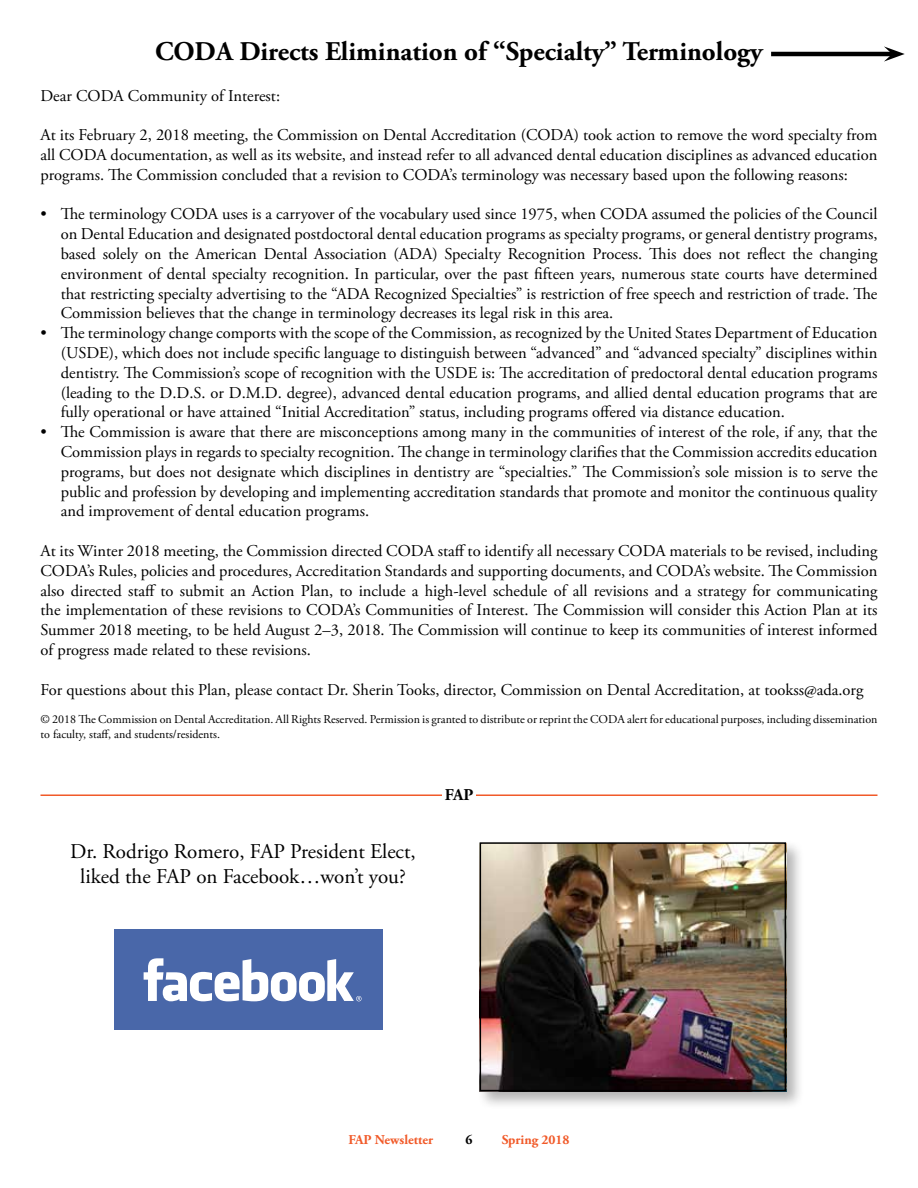
<style>
.page{position:relative;width:918px;height:1188px;background:#fff}
.page>*{position:absolute;margin:0;border:0;box-sizing:border-box;transform-origin:0 0}
.t1{font:700 27px "Adobe Garamond Pro";color:#000}
.t2{font:21px/25.2px "Adobe Garamond Pro";color:#000;text-align:center}
.t3{font:16.5px/19.8px "Adobe Garamond Pro";color:#000;text-align:justify}
.t4{font:700 16.5px "Adobe Garamond Pro";color:#000}
.t5{font:700 13.5px "Adobe Garamond Pro";color:#f15a29}
.t6{font:700 13.5px "Adobe Garamond Pro";color:#000}
.t7{font:12px/14.4px "Adobe Garamond Pro";color:#000}
</style>
<div class="page">
<hr style="left:40px;top:794px;width:838px;height:2px;background:#f15a29">
<div style="left:442px;top:788px;width:34px;height:15px;background:#fff"></div>
<hr style="left:771px;top:52px;width:121px;height:4px;background:#000">
<svg style="left:884px;top:46px;width:21px;height:16px"></svg>
<div style="left:477px;top:839px;width:327px;height:270px;background:#000;opacity:.3"></div>
<img style="left:483px;top:845px;width:300px;height:243px">
<div style="left:480px;top:842px;width:306px;height:249px;border:2px solid #000"></div>
<div style="left:115px;top:929px;width:268px;height:101px;background:#4967a9"></div>
<svg style="left:144px;top:958px;width:218px;height:43px"></svg>
<h1 class="t1" style="left:155px;top:36px;width:611px">CODA Directs Elimination of “Specialty” Terminology</h1>
<p class="t3" style="left:40px;top:86px;width:241px">Dear CODA Community of Interest:</p>
<p class="t3" style="left:40px;top:126px;width:839px">At its February 2, 2018 meeting, the Commission on Dental Accreditation (CODA) took action to remove the word specialty from all CODA documentation, as well as its website, and instead refer to all advanced dental education disciplines as advanced education programs. The Commission concluded that a revision to CODA’s terminology was necessary based upon the following reasons:</p>
<p class="t3" style="left:61px;top:205px;width:818px;text-indent:-20px">• The terminology CODA uses is a carryover of the vocabulary used since 1975, when CODA assumed the policies of the Council on Dental Education and designated postdoctoral dental education programs as specialty programs, or general dentistry programs, based solely on the American Dental Association (ADA) Specialty Recognition Process. This does not reflect the changing environment of dental specialty recognition. In particular, over the past fifteen years, numerous state courts have determined that restricting specialty advertising to the “ADA Recognized Specialties” is restriction of free speech and restriction of trade. The Commission believes that the change in terminology decreases its legal risk in this area.</p>
<p class="t3" style="left:61px;top:324px;width:818px;text-indent:-20px">• The terminology change comports with the scope of the Commission, as recognized by the United States Department of Education (USDE), which does not include specific language to distinguish between “advanced” and “advanced specialty” disciplines within dentistry. The Commission’s scope of recognition with the USDE is: The accreditation of predoctoral dental education programs (leading to the D.D.S. or D.M.D. degree), advanced dental education programs, and allied dental education programs that are fully operational or have attained “Initial Accreditation” status, including programs offered via distance education.</p>
<p class="t3" style="left:61px;top:423px;width:818px;text-indent:-20px">• The Commission is aware that there are misconceptions among many in the communities of interest of the role, if any, that the Commission plays in regards to specialty recognition. The change in terminology clarifies that the Commission accredits education programs, but does not designate which disciplines in dentistry are “specialties.” The Commission’s sole mission is to serve the public and profession by developing and implementing accreditation standards that promote and monitor the continuous quality and improvement of dental education programs.</p>
<p class="t3" style="left:40px;top:541px;width:839px">At its Winter 2018 meeting, the Commission directed CODA staff to identify all necessary CODA materials to be revised, including CODA’s Rules, policies and procedures, Accreditation Standards and supporting documents, and CODA’s website. The Commission also directed staff to submit an Action Plan, to include a high-level schedule of all revisions and a strategy for communicating the implementation of these revisions to CODA’s Communities of Interest. The Commission will consider this Action Plan at its Summer 2018 meeting, to be held August 2–3, 2018. The Commission will continue to keep its communities of interest informed of progress made related to these revisions.</p>
<p class="t3" style="left:40px;top:680px;width:824px">For questions about this Plan, please contact Dr. Sherin Tooks, director, Commission on Dental Accreditation, at tookss@ada.org</p>
<p class="t7" style="left:40px;top:713px;width:839px">© 2018 The Commission on Dental Accreditation. All Rights Reserved. Permission is granted to distribute or reprint the CODA alert for educational purposes, including dissemination to faculty, staff, and students/residents.</p>
<p class="t2" style="left:70px;top:839px;width:347px">Dr. Rodrigo Romero, FAP President Elect, liked the FAP on Facebook…won’t you?</p>
<p class="t4" style="left:445px;top:785px;width:30px">FAP</p>
<p class="t5" style="left:348px;top:1132px;width:86px">FAP Newsletter</p>
<p class="t6" style="left:466px;top:1132px;width:9px">6</p>
<p class="t5" style="left:502px;top:1132px;width:69px">Spring 2018</p>
</div>
